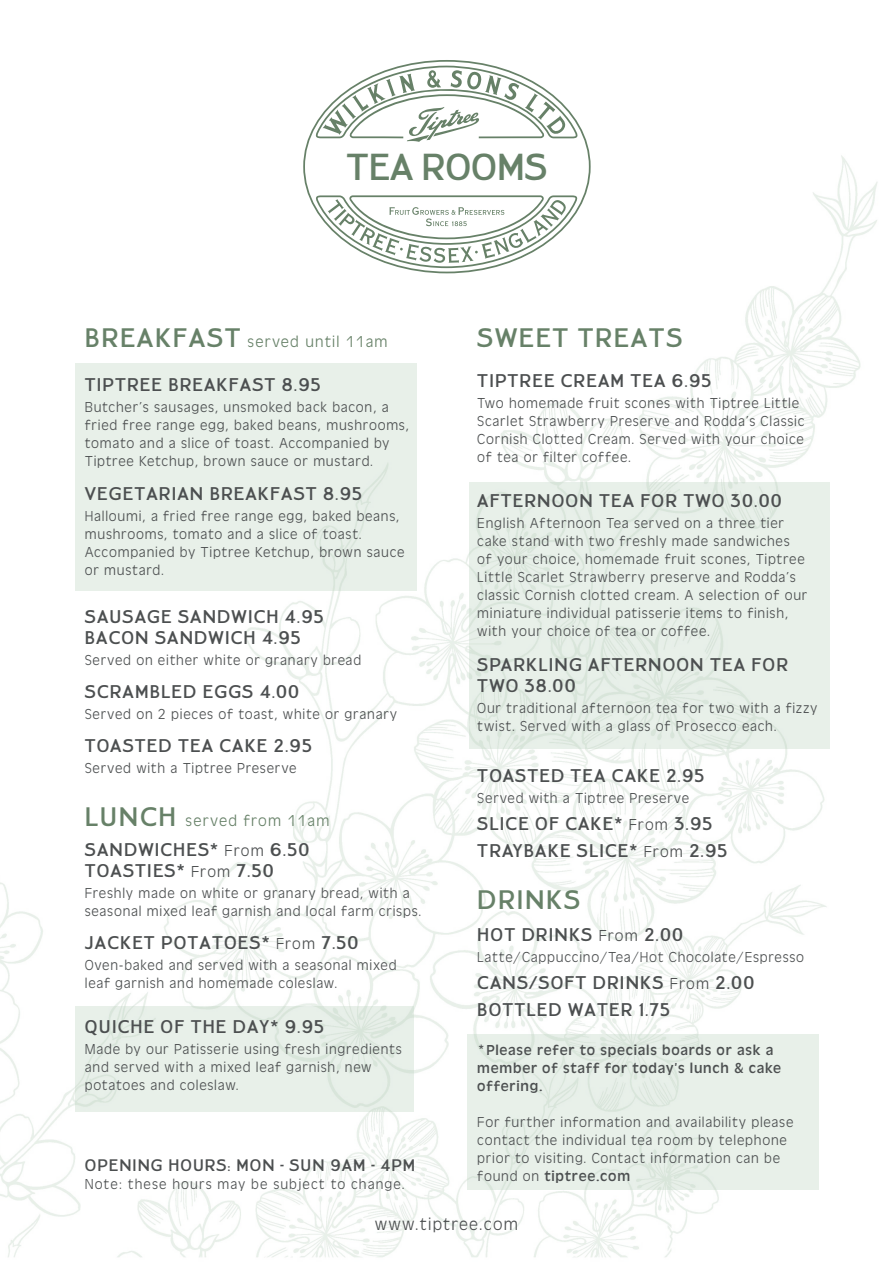
<style>
.page{position:relative;width:893px;height:1263px;background:#fff}
.page>*{position:absolute;margin:0;border:0;box-sizing:border-box;transform-origin:0 0}
.t1{font:33.75px "Tiptree SP";color:#678168}
.t2{font:24px "Tiptree SP";letter-spacing:.07em;color:#678168}
.t3{font:300 18px "Antique Oli";letter-spacing:.065em;color:#4c4f50}
.t4{font:16.5px/21px "Tiptree SP";letter-spacing:.07em;color:#4c4f50}
.t5{font:300 16.5px "Antique Oli";letter-spacing:.07em;color:#678168}
.t6{font:300 15px/18px "Antique Oli";letter-spacing:.05em;color:#4c4f50}
.t7{font:15px/18px "Antique Oli";letter-spacing:.05em;color:#4c4f50}
.t8{font:300 15px "Antique Oli";letter-spacing:.07em;color:#4c4f50}
.t9{font:15px "Tiptree SP";letter-spacing:.07em;color:#4c4f50}
.s1{font-family:"Tiptree SP";font-weight:400;font-size:24px}
.s2{font-family:"Antique Oli";font-weight:300}
.s3{font-weight:400}
</style>
<div class="page">
<img style="left:0;top:155px;width:878px;height:1102px">
<div style="left:75px;top:1007px;width:339px;height:105px;background:#e8f0e9"></div>
<div style="left:75px;top:363px;width:341px;height:228px;background:#e8f0e9"></div>
<svg style="left:295px;top:155px;width:303px;height:125px"></svg>
<svg style="left:303px;top:60px;width:288px;height:213px"></svg>
<svg style="left:316px;top:66px;width:262px;height:76px"></svg>
<svg style="left:316px;top:195px;width:261px;height:73px"></svg>
<div style="left:469px;top:482px;width:360px;height:266px;background:linear-gradient(to right,#e4ede6,#e7f0e8)"></div>
<div style="left:467px;top:1034px;width:352px;height:155px;background:#e8f0e9"></div>
<h1 class="t1" style="left:346px;top:147px;width:202px">TEA ROOMS</h1>
<p class="t5" style="left:85px;top:333px;width:304px"><span class="s1">BREAKFAST</span> served until 11am</p>
<h2 class="t2" style="left:477px;top:323px;width:207px">SWEET TREATS</h2>
<p class="t4" style="left:85px;top:373px;width:237px">TIPTREE BREAKFAST 8.95</p>
<p class="t6" style="left:85px;top:398px;width:326px">Butcher’s sausages, unsmoked back bacon, a fried free range egg, baked beans, mushrooms, tomato and a slice of toast. Accompanied by Tiptree Ketchup, brown sauce or mustard.</p>
<p class="t4" style="left:85px;top:483px;width:279px">VEGETARIAN BREAKFAST 8.95</p>
<p class="t6" style="left:85px;top:508px;width:321px">Halloumi, a fried free range egg, baked beans, mushrooms, tomato and a slice of toast.<br>Accompanied by Tiptree Ketchup, brown sauce or mustard.</p>
<p class="t4" style="left:85px;top:606px;width:240px">SAUSAGE SANDWICH 4.95<br>BACON SANDWICH 4.95</p>
<p class="t6" style="left:85px;top:652px;width:278px">Served on either white or granary bread</p>
<p class="t4" style="left:85px;top:681px;width:216px">SCRAMBLED EGGS 4.00</p>
<p class="t6" style="left:85px;top:706px;width:314px">Served on 2 pieces of toast, white or granary</p>
<p class="t4" style="left:477px;top:370px;width:236px">TIPTREE CREAM TEA 6.95</p>
<p class="t6" style="left:477px;top:395px;width:329px">Two homemade fruit scones with Tiptree Little Scarlet Strawberry Preserve and Rodda’s Classic Cornish Clotted Cream. Served with your choice of tea or filter coffee.</p>
<p class="t4" style="left:477px;top:489px;width:306px">AFTERNOON TEA FOR TWO 30.00</p>
<p class="t6" style="left:477px;top:514px;width:332px">English Afternoon Tea served on a three tier cake stand with two freshly made sandwiches of your choice, homemade fruit scones, Tiptree Little Scarlet Strawberry preserve and Rodda’s classic Cornish clotted cream. A selection of our miniature individual patisserie items to finish, with your choice of tea or coffee.</p>
<p class="t4" style="left:477px;top:653px;width:312px">SPARKLING AFTERNOON TEA FOR<br>TWO 38.00</p>
<p class="t6" style="left:477px;top:699px;width:342px">Our traditional afternoon tea for two with a fizzy twist. Served with a glass of Prosecco each.</p>
<p class="t4" style="left:477px;top:765px;width:229px">TOASTED TEA CAKE 2.95</p>
<p class="t6" style="left:477px;top:790px;width:213px">Served with a Tiptree Preserve</p>
<p class="t4" style="left:477px;top:810px;width:252px;line-height:27px">SLICE OF CAKE* <span class="s2">From</span> 3.95<br>TRAYBAKE SLICE* <span class="s2">From</span> 2.95</p>
<h2 class="t2" style="left:477px;top:886px;width:104px">DRINKS</h2>
<p class="t4" style="left:477px;top:923px;width:207px">HOT DRINKS <span class="s2">From</span> 2.00</p>
<p class="t6" style="left:477px;top:948px;width:328px">Latte/Cappuccino/Tea/Hot Chocolate/Espresso</p>
<p class="t4" style="left:477px;top:968px;width:278px;line-height:27px">CANS/SOFT DRINKS <span class="s2">From</span> 2.00<br>BOTTLED WATER 1.75</p>
<p class="t7" style="left:477px;top:1041px;width:305px">*Please refer to specials boards or ask a member of staff for today’s lunch &amp; cake offering.</p>
<p class="t6" style="left:477px;top:1113px;width:318px">For further information and availability please contact the individual tea room by telephone prior to visiting. Contact information can be found on <span class="s3">tiptree.com</span></p>
<p class="t4" style="left:85px;top:734px;width:229px">TOASTED TEA CAKE 2.95</p>
<p class="t6" style="left:85px;top:759px;width:213px">Served with a Tiptree Preserve</p>
<p class="t5" style="left:85px;top:812px;width:246px"><span class="s1">LUNCH</span> served from 11am</p>
<p class="t4" style="left:85px;top:839px;width:226px">SANDWICHES* <span class="s2">From</span> 6.50<br>TOASTIES* <span class="s2">From</span> 7.50</p>
<p class="t6" style="left:85px;top:884px;width:338px">Freshly made on white or granary bread, with a seasonal mixed leaf garnish and local farm crisps.</p>
<p class="t4" style="left:85px;top:931px;width:275px">JACKET POTATOES* <span class="s2">From</span> 7.50</p>
<p class="t6" style="left:85px;top:956px;width:313px">Oven-baked and served with a seasonal mixed leaf garnish and homemade coleslaw.</p>
<p class="t4" style="left:85px;top:1015px;width:241px">QUICHE OF THE DAY* 9.95</p>
<p class="t6" style="left:85px;top:1040px;width:318px">Made by our Patisserie using fresh ingredients and served with a mixed leaf garnish, new potatoes and coleslaw.</p>
<p class="t9" style="left:85px;top:1156px;width:332px">OPENING HOURS: MON - SUN 9AM - 4PM</p>
<p class="t8" style="left:85px;top:1175px;width:321px">Note: these hours may be subject to change.</p>
<p class="t3" style="left:375px;top:1215px;width:145px">www.tiptree.com</p>
</div>
